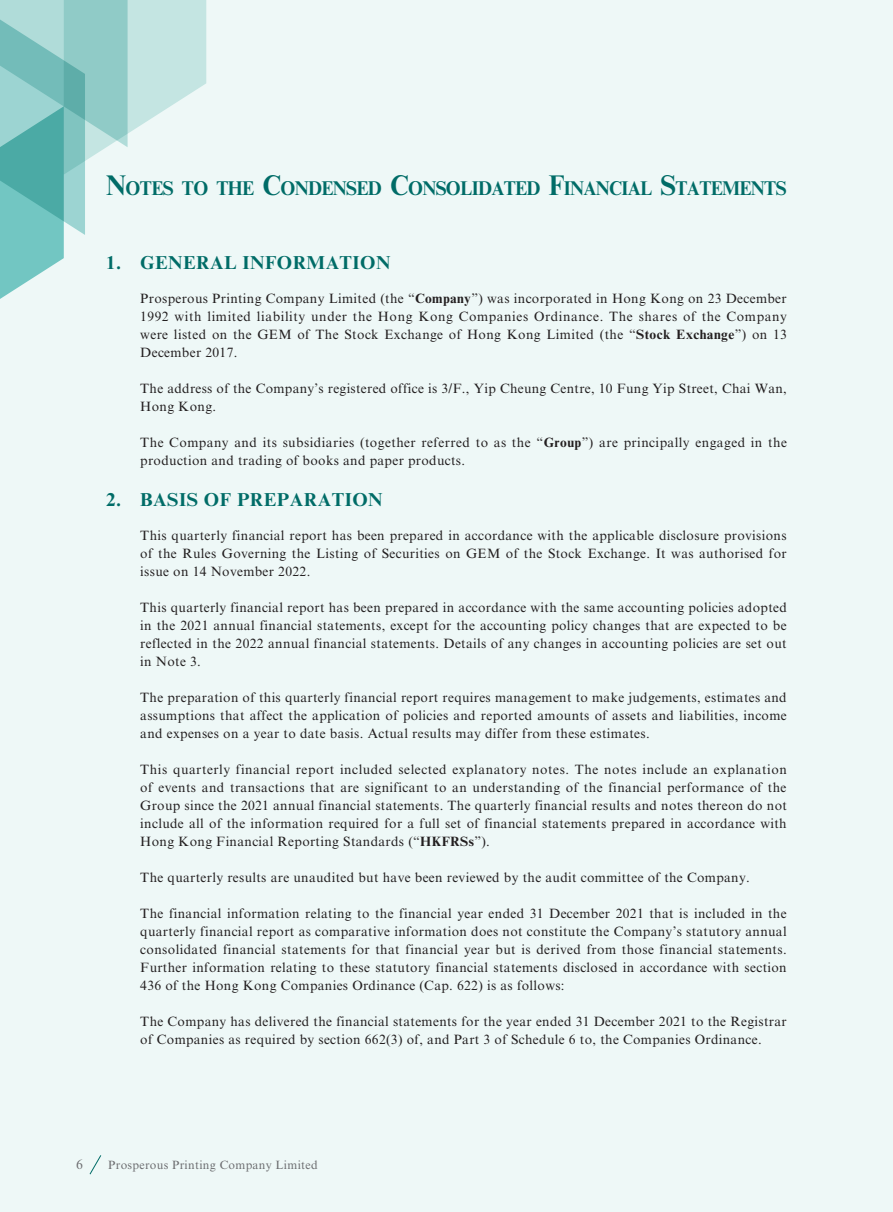
<style>
.page{position:relative;width:893px;height:1212px;background:#eef8f7}
.page>*{position:absolute;margin:0;border:0;box-sizing:border-box;transform-origin:0 0}
.t1{font:700 19.95px "Times New Roman MT Std";letter-spacing:-.035em;color:#006c67;scale:.91 1}
.t2{font:700 18.75px "Times New Roman MT Std";letter-spacing:.025em;color:#006c67}
.t3{font:13.5px/18px "Times New Roman MT Std";letter-spacing:.025em;color:#231f20;text-align:justify}
.t4{font:13.5px "Times New Roman MT Std";color:#6c6d70}
.t5{font:12px "Times New Roman MT Std";letter-spacing:.025em;color:#6c6d70}
.s1{font-size:28.5px}
.s2{font-weight:700}
</style>
<div class="page">
<svg style="left:89px;top:1155px;width:13px;height:20px"></svg>
<svg style="left:0;top:0;width:206px;height:299px"></svg>
<h1 class="t1" style="left:106px;top:176px;width:749px"><span class="s1">N</span>OTES TO THE <span class="s1">C</span>ONDENSED <span class="s1">C</span>ONSOLIDATED <span class="s1">F</span>INANCIAL <span class="s1">S</span>TATEMENTS</h1>
<h2 class="t2" style="left:106px;top:251px;width:286px">1. GENERAL INFORMATION</h2>
<p class="t3" style="left:140px;top:290px;width:648px">Prosperous Printing Company Limited (the “<span class="s2">Company</span>”) was incorporated in Hong Kong on 23 December 1992 with limited liability under the Hong Kong Companies Ordinance. The shares of the Company were listed on the GEM of The Stock Exchange of Hong Kong Limited (the “<span class="s2">Stock Exchange</span>”) on 13<br>December 2017.</p>
<p class="t3" style="left:140px;top:380px;width:648px">The address of the Company’s registered office is 3/F., Yip Cheung Centre, 10 Fung Yip Street, Chai Wan,<br>Hong Kong.</p>
<p class="t3" style="left:140px;top:434px;width:648px">The Company and its subsidiaries (together referred to as the “<span class="s2">Group</span>”) are principally engaged in the production and trading of books and paper products.</p>
<h2 class="t2" style="left:106px;top:488px;width:278px">2. BASIS OF PREPARATION</h2>
<p class="t3" style="left:140px;top:527px;width:648px">This quarterly financial report has been prepared in accordance with the applicable disclosure provisions of the Rules Governing the Listing of Securities on GEM of the Stock Exchange. It was authorised for issue on 14 November 2022.</p>
<p class="t3" style="left:140px;top:599px;width:648px">This quarterly financial report has been prepared in accordance with the same accounting policies adopted in the 2021 annual financial statements, except for the accounting policy changes that are expected to be reflected in the 2022 annual financial statements. Details of any changes in accounting policies are set out in Note 3.</p>
<p class="t3" style="left:140px;top:689px;width:648px">The preparation of this quarterly financial report requires management to make judgements, estimates and assumptions that affect the application of policies and reported amounts of assets and liabilities, income and expenses on a year to date basis. Actual results may differ from these estimates.</p>
<p class="t3" style="left:140px;top:761px;width:648px">This quarterly financial report included selected explanatory notes. The notes include an explanation of events and transactions that are significant to an understanding of the financial performance of the Group since the 2021 annual financial statements. The quarterly financial results and notes thereon do not include all of the information required for a full set of financial statements prepared in accordance with Hong Kong Financial Reporting Standards (“<span class="s2">HKFRSs</span>”).</p>
<p class="t3" style="left:140px;top:869px;width:611px">The quarterly results are unaudited but have been reviewed by the audit committee of the Company.</p>
<p class="t3" style="left:140px;top:905px;width:648px">The financial information relating to the financial year ended 31 December 2021 that is included in the quarterly financial report as comparative information does not constitute the Company’s statutory annual consolidated financial statements for that financial year but is derived from those financial statements.<br>Further information relating to these statutory financial statements disclosed in accordance with section 436 of the Hong Kong Companies Ordinance (Cap. 622) is as follows:</p>
<p class="t3" style="left:140px;top:1013px;width:648px">The Company has delivered the financial statements for the year ended 31 December 2021 to the Registrar of Companies as required by section 662(3) of, and Part 3 of Schedule 6 to, the Companies Ordinance.</p>
<p class="t4" style="left:76px;top:1157px;width:8px">6</p>
<p class="t5" style="left:108px;top:1158px;width:211px">Prosperous Printing Company Limited</p>
</div>
